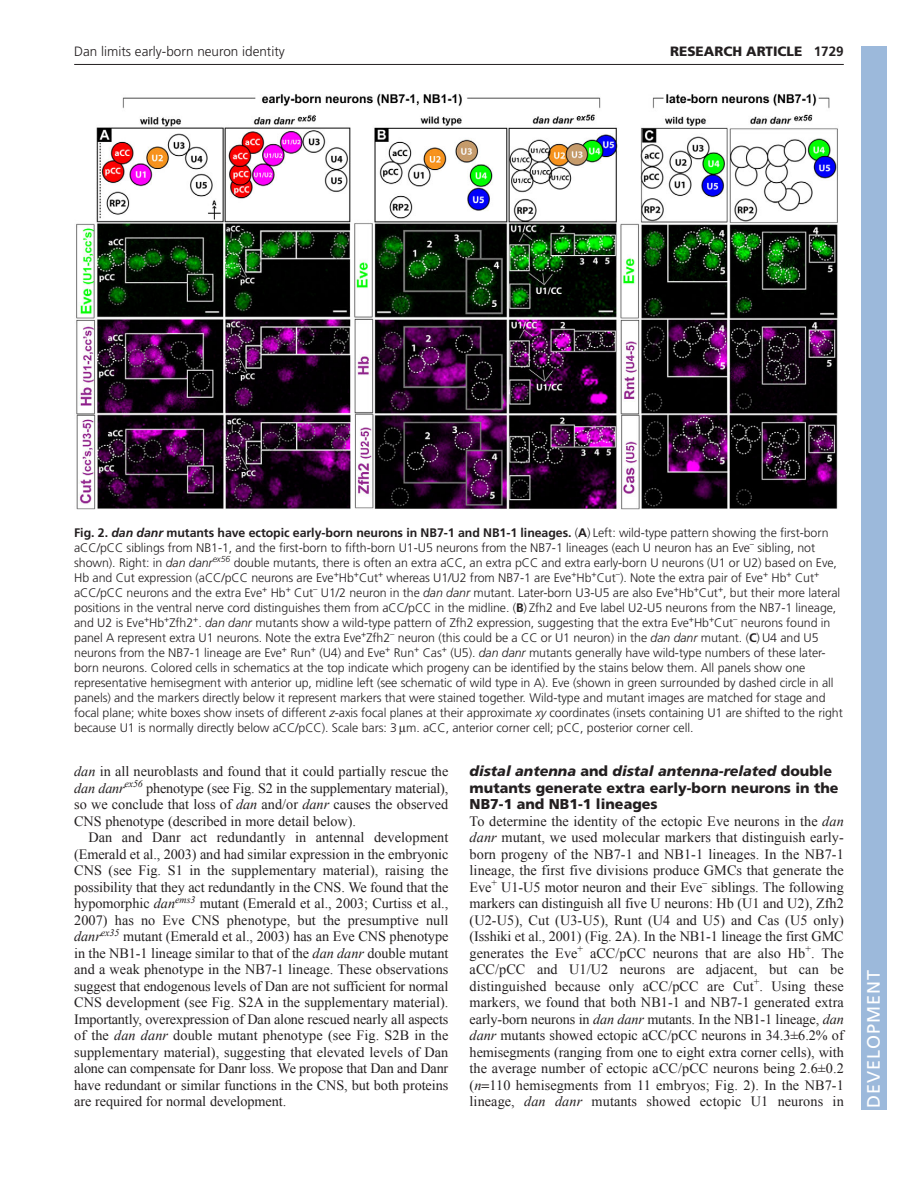
<style>
.page{position:relative;width:918px;height:1188px;background:#fff}
.page>*{position:absolute;margin:0;border:0;box-sizing:border-box;transform-origin:0 0}
.t1{font:18px "Frutiger LT Std";letter-spacing:.055em;color:#fff}
.t2{font:14.25px/16.5px "Times New Roman";letter-spacing:-.005em;color:#231f20;text-align:justify}
.t3{font:900 14.25px/16.5px "Frutiger LT Std";color:#231f20}
.t4{font:300 13.5px "Frutiger LT Std";color:#231f20}
.t5{font:900 13.5px "Frutiger LT Std";color:#231f20}
.t6{font:300 12.3px/15px "Frutiger LT Std";letter-spacing:-.005em;color:#231f20}
.s1{font-weight:700}
.s2{font-weight:700;font-style:italic}
.s3{font-style:italic}
</style>
<div class="page">
<hr style="left:74px;top:64px;width:770px;height:1px;background:#231f20">
<img style="left:76px;top:93px;width:762px;height:417px">
<div style="left:861px;top:46px;width:25px;height:1064px;background:#9cb9db"></div>
<p class="t4" style="left:74px;top:46px;width:212px">Dan limits early-born neuron identity</p>
<p class="t5" style="left:670px;top:46px;width:175px">RESEARCH ARTICLE <span class="s1">1729</span></p>
<p class="t6" style="left:74px;top:526px;width:770px"><span class="s1">Fig. 2.</span> <span class="s2">dan danr</span> <span class="s1">mutants have ectopic early-born neurons in NB7-1 and NB1-1 lineages.</span> (<span class="s1">A</span>) Left: wild-type pattern showing the first-born aCC/pCC siblings from NB1-1, and the first-born to fifth-born U1-U5 neurons from the NB7-1 lineages (each U neuron has an Eve<sup>–</sup> sibling, not shown). Right: in <span class="s3">dan danr</span><sup>ex56</sup> double mutants, there is often an extra aCC, an extra pCC and extra early-born U neurons (U1 or U2) based on Eve, Hb and Cut expression (aCC/pCC neurons are Eve<sup>+</sup>Hb<sup>+</sup>Cut<sup>+</sup> whereas U1/U2 from NB7-1 are Eve<sup>+</sup>Hb<sup>+</sup>Cut<sup>–</sup>). Note the extra pair of Eve<sup>+</sup> Hb<sup>+</sup> Cut<sup>+ </sup>aCC/pCC neurons and the extra Eve<sup>+</sup> Hb<sup>+</sup> Cut<sup>–</sup> U1/2 neuron in the <span class="s3">dan danr</span> mutant. Later-born U3-U5 are also Eve<sup>+</sup>Hb<sup>+</sup>Cut<sup>+</sup>, but their more lateral positions in the ventral nerve cord distinguishes them from aCC/pCC in the midline. (<span class="s1">B</span>) Zfh2 and Eve label U2-U5 neurons from the NB7-1 lineage, and U2 is Eve<sup>+</sup>Hb<sup>+</sup>Zfh2<sup>+</sup>. <span class="s3">dan danr</span> mutants show a wild-type pattern of Zfh2 expression, suggesting that the extra Eve<sup>+</sup>Hb<sup>+</sup>Cut<sup>–</sup> neurons found in panel A represent extra U1 neurons. Note the extra Eve<sup>+</sup>Zfh2<sup>–</sup> neuron (this could be a CC or U1 neuron) in the <span class="s3">dan danr</span> mutant. (<span class="s1">C</span>) U4 and U5 neurons from the NB7-1 lineage are Eve<sup>+</sup> Run<sup>+</sup> (U4) and Eve<sup>+</sup> Run<sup>+</sup> Cas<sup>+</sup> (U5). <span class="s3">dan danr</span> mutants generally have wild-type numbers of these later&shy;born neurons. Colored cells in schematics at the top indicate which progeny can be identified by the stains below them. All panels show one representative hemisegment with anterior up, midline left (see schematic of wild type in A). Eve (shown in green surrounded by dashed circle in all panels) and the markers directly below it represent markers that were stained together. Wild-type and mutant images are matched for stage and focal plane; white boxes show insets of different <span class="s3">z</span>-axis focal planes at their approximate <span class="s3">xy</span> coordinates (insets containing U1 are shifted to the right because U1 is normally directly below aCC/pCC). Scale bars: 3 m. aCC, anterior corner cell; pCC, posterior corner cell.</p>
<p class="t2" style="left:74px;top:763px;width:376px"><span class="s3">dan</span> in all neuroblasts and found that it could partially rescue the <span class="s3">dan danr</span><sup>ex56</sup> phenotype (see Fig. S2 in the supplementary material), so we conclude that loss of <span class="s3">dan</span> and/or <span class="s3">danr</span> causes the observed CNS phenotype (described in more detail below).</p>
<p class="t2" style="left:74px;top:829px;width:376px;text-indent:14px">Dan and Danr act redundantly in antennal development (Emerald et al., 2003) and had similar expression in the embryonic CNS (see Fig. S1 in the supplementary material), raising the possibility that they act redundantly in the CNS. We found that the hypomorphic <span class="s3">dan</span><sup>ems3</sup> mutant (Emerald et al., 2003; Curtiss et al., 2007) has no Eve CNS phenotype, but the presumptive null <span class="s3">danr</span><sup>ex35</sup> mutant (Emerald et al., 2003) has an Eve CNS phenotype in the NB1-1 lineage similar to that of the <span class="s3">dan danr</span> double mutant and a weak phenotype in the NB7-1 lineage. These observations suggest that endogenous levels of Dan are not sufficient for normal CNS development (see Fig. S2A in the supplementary material).<br>Importantly, overexpression of Dan alone rescued nearly all aspects of the <span class="s3">dan danr</span> double mutant phenotype (see Fig. S2B in the supplementary material), suggesting that elevated levels of Dan alone can compensate for Danr loss. We propose that Dan and Danr have redundant or similar functions in the CNS, but both proteins are required for normal development.</p>
<p class="t3" style="left:470px;top:764px;width:370px"><span class="s3">distal antenna</span> and <span class="s3">distal antenna-related</span> double mutants generate extra early-born neurons in the<br>NB7-1 and NB1-1 lineages</p>
<p class="t2" style="left:470px;top:813px;width:376px">To determine the identity of the ectopic Eve neurons in the <span class="s3">dan danr</span> mutant, we used molecular markers that distinguish early&shy;born progeny of the NB7-1 and NB1-1 lineages. In the NB7-1 lineage, the first five divisions produce GMCs that generate the Eve<sup>+</sup> U1-U5 motor neuron and their Eve<sup>–</sup> siblings. The following markers can distinguish all five U neurons: Hb (U1 and U2), Zfh2 (U2-U5), Cut (U3-U5), Runt (U4 and U5) and Cas (U5 only) (Isshiki et al., 2001) (Fig. 2A). In the NB1-1 lineage the first GMC generates the Eve<sup>+</sup> aCC/pCC neurons that are also Hb<sup>+</sup>. The aCC/pCC and U1/U2 neurons are adjacent, but can be distinguished because only aCC/pCC are Cut<sup>+</sup>. Using these markers, we found that both NB1-1 and NB7-1 generated extra early-born neurons in <span class="s3">dan danr</span> mutants. In the NB1-1 lineage, <span class="s3">dan danr</span> mutants showed ectopic aCC/pCC neurons in 34.3±6.2% of hemisegments (ranging from one to eight extra corner cells), with the average number of ectopic aCC/pCC neurons being 2.6±0.2 (<span class="s3">n</span> 110 hemisegments from 11 embryos; Fig. 2). In the NB7-1 lineage, <span class="s3">dan danr</span> mutants showed ectopic U1 neurons in</p>
<p class="t1" style="left:863px;top:1108px;width:140px;rotate:-90deg">DEVELOPMENT</p>
</div>
